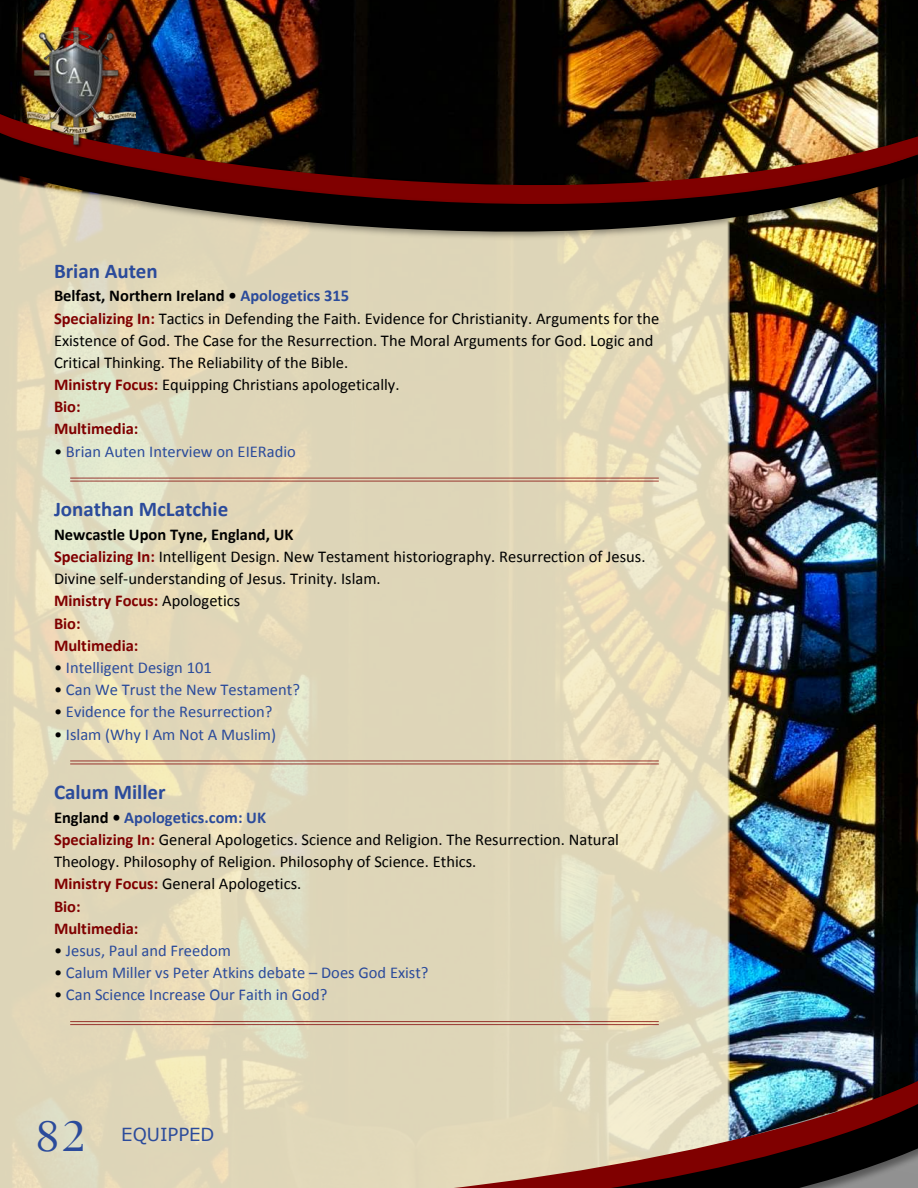
<style>
.page{position:relative;width:918px;height:1188px;background:#fff}
.page>*{position:absolute;margin:0;border:0;box-sizing:border-box;transform-origin:0 0}
.t1{font:45px "Photina";color:#2b4b9b}
.t2{font:700 21px "Calibri";color:#2b4b9b}
.t3{font:18px "Verdana";color:#2b4b9b}
.t4{font:16.5px/22.2px "Calibri";color:#000}
.t5{font:16.5px "Calibri";color:#2b4b9b}
.s1{font-weight:700}
.s2{font-weight:700;color:#2b4b9b}
.s3{font-weight:700;color:#800000}
.s4{color:#000}
</style>
<div class="page">
<img style="left:0;top:0;width:918px;height:887px">
<img style="left:0;top:326px;width:729px;height:857px">
<img style="left:118px;top:1080px;width:119px;height:103px">
<img style="left:237px;top:887px;width:681px;height:17px">
<img style="left:237px;top:904px;width:681px;height:284px">
<svg style="left:241px;top:1078px;width:677px;height:110px;background:#ac9c8a"></svg>
<img style="left:0;top:96px;width:918px;height:14px">
<svg style="left:0;top:110px;width:918px;height:3px;background:#3c2a1c"></svg>
<img style="left:0;top:113px;width:918px;height:213px">
<img style="left:0;top:129px;width:918px;height:103px">
<img style="left:27px;top:27px;width:108px;height:122px">
<hr style="left:70px;top:481px;width:589px;height:1px;background:#800000">
<hr style="left:70px;top:478px;width:589px;height:1px;background:#800000">
<hr style="left:70px;top:764px;width:589px;height:1px;background:#800000">
<hr style="left:70px;top:761px;width:589px;height:1px;background:#800000">
<hr style="left:70px;top:1024px;width:589px;height:1px;background:#800000">
<hr style="left:70px;top:1021px;width:589px;height:1px;background:#800000">
<p class="t2" style="left:54px;top:262px;width:105px">Brian Auten</p>
<p class="t4" style="left:54px;top:286px;width:607px"><span class="s1">Belfast, Northern Ireland •</span> <span class="s2">Apologetics 315<br></span><span class="s3">Specializing In:</span> Tactics in Defending the Faith. Evidence for Christianity. Arguments for the Existence of God. The Case for the Resurrection. The Moral Arguments for God. Logic and Critical Thinking. The Reliability of the Bible.<br><span class="s3">Ministry Focus:</span> Equipping Christians apologetically.<br><span class="s3">Bio:<br>Multimedia:</span></p>
<p class="t5" style="left:54px;top:444px;width:243px"><span class="s4">•</span> Brian Auten Interview on EIERadio</p>
<p class="t2" style="left:54px;top:500px;width:176px">Jonathan McLatchie</p>
<p class="t4" style="left:54px;top:525px;width:593px"><span class="s1">Newcastle Upon Tyne, England, UK<br></span><span class="s3">Specializing In:</span> Intelligent Design. New Testament historiography. Resurrection of Jesus.<br>Divine self-understanding of Jesus. Trinity. Islam.<br><span class="s3">Ministry Focus:</span> Apologetics<br><span class="s3">Bio:<br>Multimedia:</span></p>
<p class="t5" style="left:54px;top:661px;width:159px"><span class="s4">•</span> Intelligent Design 101</p>
<p class="t5" style="left:54px;top:683px;width:248px"><span class="s4">•</span> Can We Trust the New Testament?</p>
<p class="t5" style="left:54px;top:705px;width:220px"><span class="s4">•</span> Evidence for the Resurrection?</p>
<p class="t5" style="left:54px;top:727px;width:224px"><span class="s4">•</span> Islam (Why I Am Not A Muslim)</p>
<p class="t2" style="left:54px;top:783px;width:113px">Calum Miller</p>
<p class="t4" style="left:54px;top:808px;width:567px"><span class="s1">England •</span> <span class="s2">Apologetics.com: UK<br></span><span class="s3">Specializing In:</span> General Apologetics. Science and Religion. The Resurrection. Natural Theology. Philosophy of Religion. Philosophy of Science. Ethics.<br><span class="s3">Ministry Focus:</span> General Apologetics.<br><span class="s3">Bio:<br>Multimedia:</span></p>
<p class="t5" style="left:54px;top:944px;width:178px"><span class="s4">•</span> Jesus, Paul and Freedom</p>
<p class="t5" style="left:54px;top:966px;width:376px"><span class="s4">•</span> Calum Miller vs Peter Atkins debate – Does God Exist?</p>
<p class="t5" style="left:54px;top:988px;width:275px"><span class="s4">•</span> Can Science Increase Our Faith in God?</p>
<h1 class="t1" style="left:35px;top:1119px;width:54px">82</h1>
<p class="t3" style="left:121px;top:1127px;width:95px">EQUIPPED</p>
</div>
